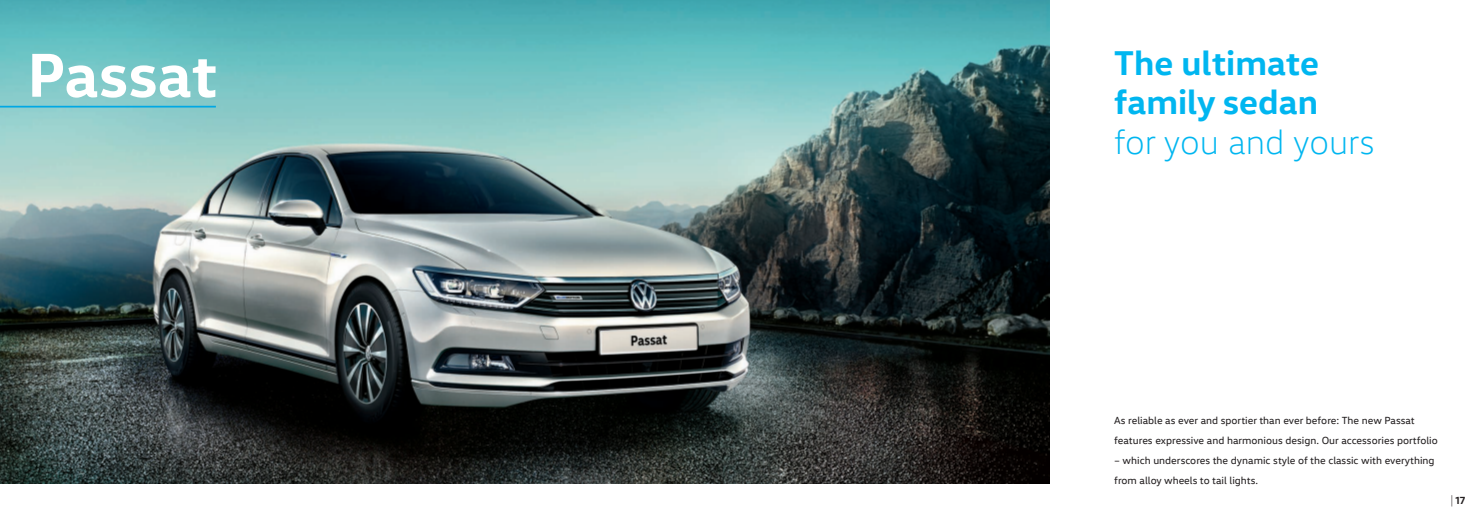
<style>
.page{position:relative;width:1474px;height:521px;background:#fff}
.page>*{position:absolute;margin:0;border:0;box-sizing:border-box;transform-origin:0 0}
.t1{font:700 63px "VW Head";color:#fff}
.t2{font:700 35px/39.7px "VW Head";color:#00b6f0}
.t3{font:300 35px "VW Head";color:#00b6f0}
.t4{font:10.5px/19.9px "VW Head";color:#231f20}
.t5{font:700 10.5px "VW Head";color:#231f20}
.s1{font-weight:300;font-size:12.6px}
</style>
<div class="page">
<img style="left:0;top:0;width:1049px;height:484px">
<hr style="left:0;top:106px;width:216px;height:2px;background:#00a8e4">
<h1 class="t1" style="left:27px;top:34px;width:192px">Passat</h1>
<h2 class="t2" style="left:1114px;top:41px;width:206px">The ultimate family sedan</h2>
<h2 class="t3" style="left:1114px;top:121px;width:262px">for you and yours</h2>
<p class="t4" style="left:1114px;top:410px;width:325px">As reliable as ever and sportier than ever before: The new Passat features expressive and harmonious design. Our accessories portfolio</p>
<p class="t4" style="left:1114px;top:450px;width:322px">– which underscores the dynamic style of the classic with everything from alloy wheels to tail lights.</p>
<p class="t5" style="left:1450px;top:493px;width:16px"><span class="s1">|</span> 17</p>
</div>
